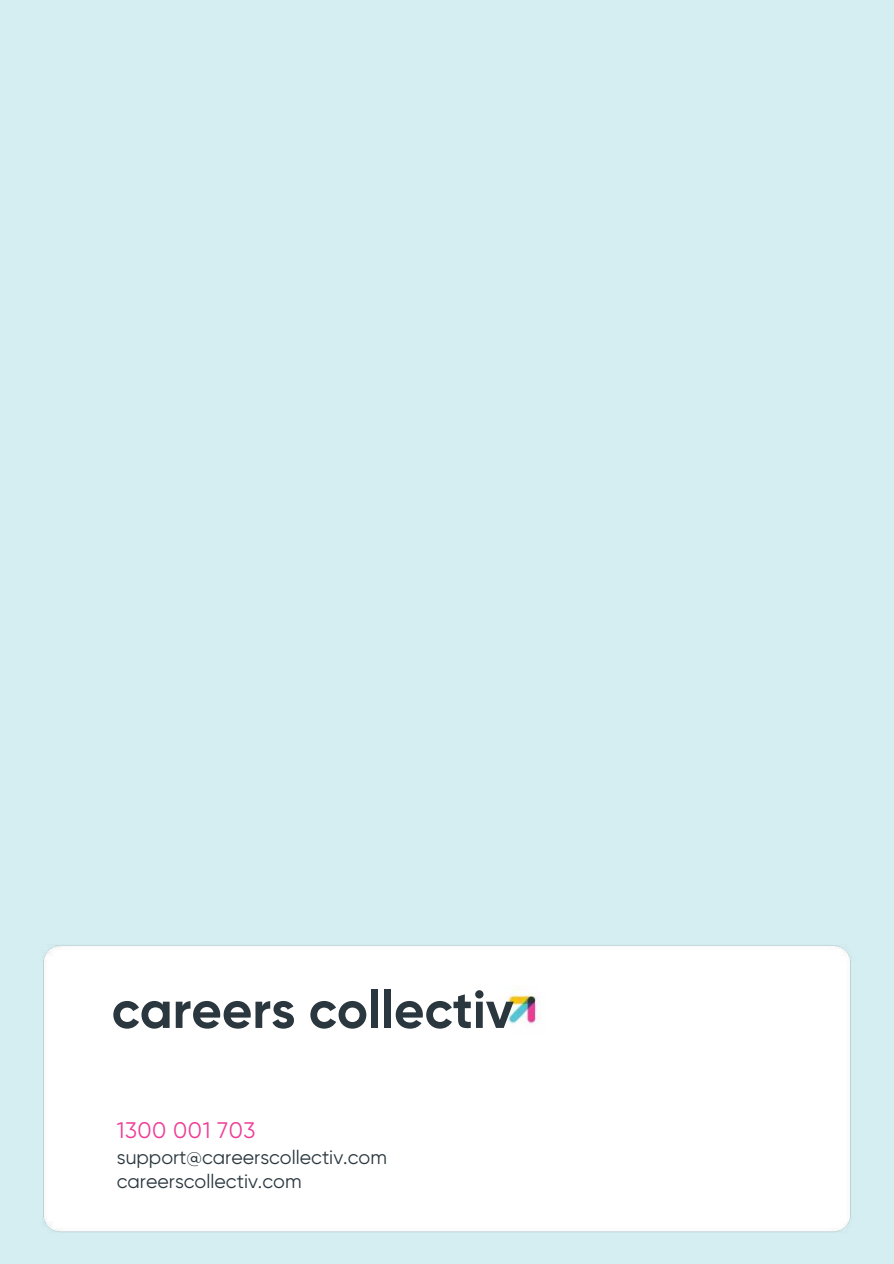
<style>
.page{position:relative;width:894px;height:1264px;background:#fff}
.page>*{position:absolute;margin:0;border:0;box-sizing:border-box;transform-origin:0 0}
.t1{font:700 52.5px "Gilroy";color:#2a373e}
.t2{font:22.5px "Gilroy";letter-spacing:.025em;color:#ee3d96}
.t3{font:19.5px/23.7px "Gilroy";color:#2a373e}
</style>
<div class="page">
<div style="left:0;top:0;width:893px;height:1263px;background:#d5eef2"></div>
<div style="left:43px;top:945px;width:808px;height:288px;background:#fff"></div>
<h1 class="t1" style="left:112px;top:976px;width:403px">careers collectiv</h1>
<p class="t2" style="left:117px;top:1116px;width:140px">1300 001 703</p>
<p class="t3" style="left:117px;top:1145px;width:271px">support@careerscollectiv.com careerscollectiv.com</p>
</div>
